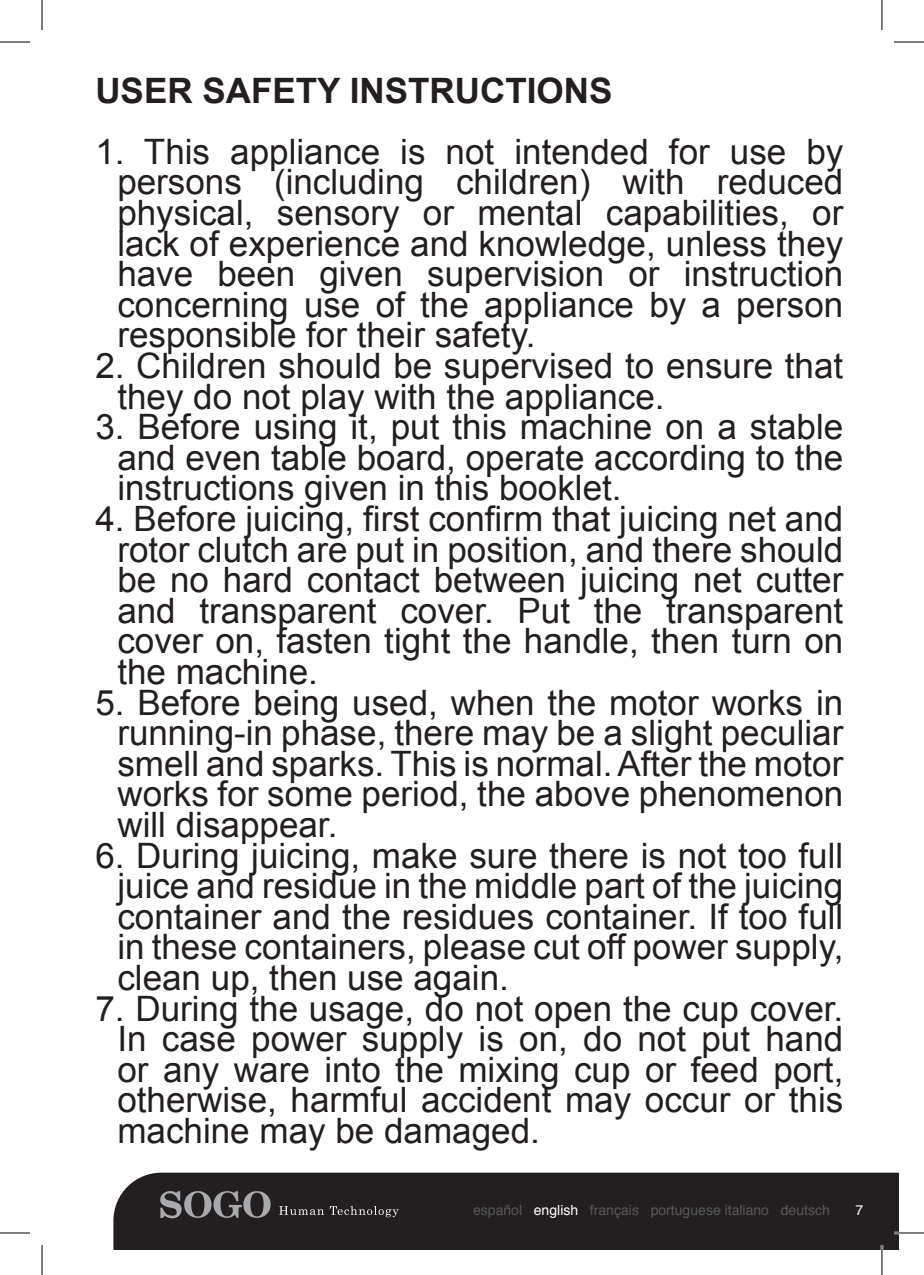
<style>
.page{position:relative;width:924px;height:1275px;background:#fff}
.page>*{position:absolute;margin:0;border:0;box-sizing:border-box;transform-origin:0 0}
.t1{font:35px/30.6px "Arial";color:#231f20;text-align:justify}
.t2{font:700 35px "Arial";color:#231f20}
.t3{font:14px "Helvetica";color:#57585a}
.t4{font:14px "Helvetica";color:#fff}
.s1{color:#fff}
</style>
<div class="page">
<div style="left:113px;top:1172px;width:785px;height:78px;background:#231f20"></div>
<svg style="left:160px;top:1189px;width:111px;height:29px;background:#565456"></svg>
<svg style="left:279px;top:1206px;width:119px;height:11px"></svg>
<hr style="left:893px;top:1231px;width:30px;height:3px;background:#fff">
<hr style="left:880px;top:1245px;width:2px;height:30px;background:#fff">
<hr style="left:0;top:42px;width:30px;height:1px;background:#000">
<hr style="left:893px;top:42px;width:30px;height:1px;background:#000">
<hr style="left:0;top:1232px;width:30px;height:1px;background:#000">
<hr style="left:893px;top:1232px;width:30px;height:1px;background:#000">
<hr style="left:42px;top:0;width:1px;height:30px;background:#000">
<hr style="left:42px;top:1245px;width:1px;height:30px;background:#000">
<hr style="left:881px;top:0;width:1px;height:30px;background:#000">
<hr style="left:881px;top:1245px;width:1px;height:30px;background:#000">
<p class="t2" style="left:95px;top:67px;width:518px">USER SAFETY INSTRUCTIONS</p>
<p class="t1" style="left:117px;top:137px;width:727px;text-indent:-22px">1. This appliance is not intended for use by persons (including children) with reduced physical, sensory or mental capabilities, or lack of experience and knowledge, unless they have been given supervision or instruction concerning use of the appliance by a person responsible for their safety.</p>
<p class="t1" style="left:117px;top:351px;width:727px;text-indent:-22px">2. Children should be supervised to ensure that they do not play with the appliance.</p>
<p class="t1" style="left:117px;top:412px;width:727px;text-indent:-22px">3. Before using it, put this machine on a stable and even table board, operate according to the instructions given in this booklet.</p>
<p class="t1" style="left:117px;top:504px;width:727px;text-indent:-22px">4. Before juicing, first confirm that juicing net and rotor clutch are put in position, and there should be no hard contact between juicing net cutter and transparent cover. Put the transparent cover on, fasten tight the handle, then turn on the machine.</p>
<p class="t1" style="left:117px;top:687px;width:727px;text-indent:-22px">5. Before being used, when the motor works in running-in phase, there may be a slight peculiar smell and sparks. This is normal. After the motor works for some period, the above phenomenon will disappear.</p>
<p class="t1" style="left:117px;top:840px;width:727px;text-indent:-22px">6. During juicing, make sure there is not too full juice and residue in the middle part of the juicing container and the residues container. If too full in these containers, please cut off power supply, clean up, then use again.</p>
<p class="t1" style="left:117px;top:993px;width:727px;text-indent:-22px">7. During the usage, do not open the cup cover.<br>In case power supply is on, do not put hand or any ware into the mixing cup or feed port, otherwise, harmful accident may occur or this machine may be damaged.</p>
<p class="t3" style="left:473px;top:1199px;width:358px">español <span class="s1">english</span> français portuguese italiano deutsch</p>
<p class="t4" style="left:855px;top:1199px;width:9px">7</p>
</div>
